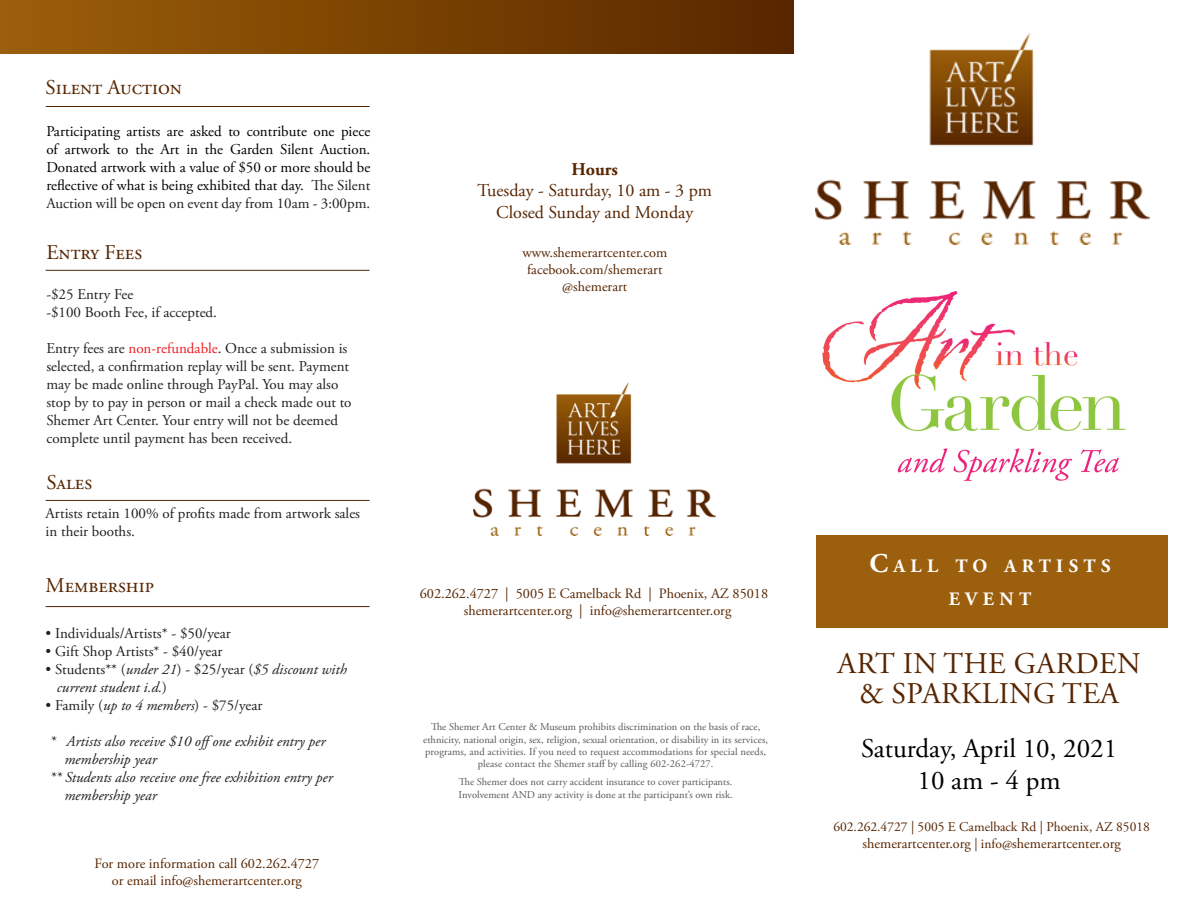
<style>
.page{position:relative;width:1188px;height:918px;background:#fff}
.page>*{position:absolute;margin:0;border:0;box-sizing:border-box;transform-origin:0 0}
.t1{font:30px "Adobe Garamond Pro";letter-spacing:.015em;color:#572500}
.t2{font:27px "Adobe Garamond Pro";color:#000}
.t3{font:21px "Adobe Garamond Pro";color:#572500}
.t4{font:700 18.9px "Adobe Garamond Pro";letter-spacing:.285em;color:#fff}
.t5{font:18px "Adobe Garamond Pro";letter-spacing:-.02em;color:#572500}
.t6{font:700 18px "Adobe Garamond Pro";color:#572500}
.t7{font:15px/18px "Adobe Garamond Pro";color:#231f20}
.t8{font:15px/18px "Adobe Garamond Pro";color:#000;text-align:justify}
.t9{font:italic 15px "Adobe Garamond Pro";color:#231f20}
.t10{font:14.25px "Adobe Garamond Pro";color:#572500}
.t11{font:13.5px "Adobe Garamond Pro";color:#572500}
.t12{font:10.5px "Adobe Garamond Pro";letter-spacing:.01em;color:#57585a}
.s1{color:#231f20}
.s2{color:#ee1d23}
.s3{font-style:italic}
.s4{font-style:normal}
.s5{font-size:27px}
.s6{font-size:13.5px}
</style>
<div class="page">
<hr style="left:46px;top:500px;width:324px;height:1px;background:#572500">
<hr style="left:46px;top:606px;width:324px;height:1px;background:#572500">
<div style="left:0;top:1px;width:794px;height:53px;background:linear-gradient(to right,#9c5f09,#582600)"></div>
<hr style="left:46px;top:270px;width:324px;height:1px;background:#572500">
<hr style="left:46px;top:106px;width:324px;height:1px;background:#572500">
<div style="left:816px;top:535px;width:351px;height:93px;background:#9c5f0d"></div>
<img style="left:815px;top:33px;width:334px;height:211px">
<img style="left:474px;top:382px;width:242px;height:154px">
<img style="left:822px;top:292px;width:304px;height:189px">
<p class="t3" style="left:46px;top:75px;width:138px">Silent Auction</p>
<p class="t8" style="left:46px;top:123px;width:326px">Participating artists are asked to contribute one piece of artwork to the Art in the Garden Silent Auction.<br>Donated artwork with a value of $50 or more should be reflective of what is being exhibited that day. <span class="s1">The Silent Auction will be open on event day from 10am - 3:00pm.</span></p>
<p class="t3" style="left:46px;top:240px;width:97px">Entry Fees</p>
<p class="t7" style="left:46px;top:286px;width:89px">-$25 Entry Fee</p>
<p class="t7" style="left:46px;top:304px;width:172px">-$100 Booth Fee, if accepted.</p>
<p class="t7" style="left:46px;top:340px;width:307px">Entry fees are <span class="s2">non-refundable</span>. Once a submission is selected, a confirmation replay will be sent. Payment may be made online through PayPal. You may also stop by to pay in person or mail a check made out to Shemer Art Center. Your entry will not be deemed complete until payment has been received.</p>
<p class="t3" style="left:46px;top:470px;width:47px">Sales</p>
<p class="t7" style="left:46px;top:504px;width:316px">Artists retain 100% of profits made from artwork sales</p>
<p class="t7" style="left:46px;top:522px;width:91px">in their booths.</p>
<p class="t3" style="left:46px;top:573px;width:110px">Membership</p>
<p class="t7" style="left:46px;top:625px;width:187px">• Individuals/Artists* - $50/year</p>
<p class="t7" style="left:46px;top:643px;width:178px">• Gift Shop Artists* - $40/year</p>
<p class="t7" style="left:46px;top:661px;width:303px">• Students** (<span class="s3">under 21</span>) - $25/year (<span class="s3">$5 discount with</span></p>
<p class="t9" style="left:57px;top:679px;width:112px">current student i.d.<span class="s4">)</span></p>
<p class="t7" style="left:46px;top:697px;width:218px">• Family (<span class="s3">up to 4 members</span>) - $75/year</p>
<p class="t9" style="left:49px;top:733px;width:278px">* Artists also receive $10 offone exhibit entry per</p>
<p class="t9" style="left:64px;top:751px;width:94px">membership year</p>
<p class="t9" style="left:49px;top:769px;width:285px">** Students also receive one free exhibition entry per</p>
<p class="t9" style="left:64px;top:787px;width:94px">membership year</p>
<p class="t10" style="left:95px;top:854px;width:226px">For more information call 602.262.4727</p>
<p class="t10" style="left:112px;top:872px;width:192px">or email info@shemerartcenter.org</p>
<p class="t6" style="left:572px;top:159px;width:48px">Hours</p>
<p class="t5" style="left:478px;top:180px;width:236px">Tuesday - Saturday, 10 am - 3 pm</p>
<p class="t5" style="left:496px;top:201px;width:199px">Closed Sunday and Monday</p>
<p class="t10" style="left:522px;top:244px;width:146px">www.shemerartcenter.com</p>
<p class="t10" style="left:527px;top:261px;width:137px">facebook.com/shemerart</p>
<p class="t10" style="left:562px;top:278px;width:67px">@shemerart</p>
<p class="t10" style="left:420px;top:585px;width:350px">602.262.4727 | 5005 E Camelback Rd | Phoenix, AZ 85018</p>
<p class="t10" style="left:464px;top:602px;width:269px">shemerartcenter.org | info@shemerartcenter.org</p>
<p class="t12" style="left:431px;top:721px;width:331px">The Shemer Art Center &amp; Museum prohibits discrimination on the basis of race,</p>
<p class="t12" style="left:423px;top:733px;width:346px">ethnicity, national origin, sex, religion, sexual orientation, or disability in its services,</p>
<p class="t12" style="left:425px;top:746px;width:342px">programs, and activities. If you need to request accommodations for special needs,</p>
<p class="t12" style="left:478px;top:758px;width:237px">please contact the Shemer staff by calling 602-262-4727.</p>
<p class="t12" style="left:459px;top:776px;width:275px">The Shemer does not carry accident insurance to cover participants.</p>
<p class="t12" style="left:459px;top:788px;width:276px">Involvement AND any activity is done at the participant’s own risk.</p>
<p class="t4" style="left:869px;top:555px;width:243px"><span class="s5">C</span>ALL TO ARTISTS</p>
<p class="t4" style="left:949px;top:588px;width:84px">EVENT</p>
<p class="t1" style="left:838px;top:645px;width:305px">ART IN THE GARDEN</p>
<p class="t1" style="left:859px;top:675px;width:261px">&amp; SPARKLING TEA</p>
<p class="t2" style="left:861px;top:732px;width:258px">Saturday, April 10, 2021</p>
<p class="t2" style="left:918px;top:765px;width:145px">10 am - 4 pm</p>
<p class="t11" style="left:833px;top:819px;width:318px">602.262.4727 | 5005 E Camelback Rd | Phoenix, AZ 85018</p>
<p class="t10" style="left:863px;top:835px;width:260px">shemerartcenter.org <span class="s6">| info@</span>shemerartcenter.org</p>
</div>
